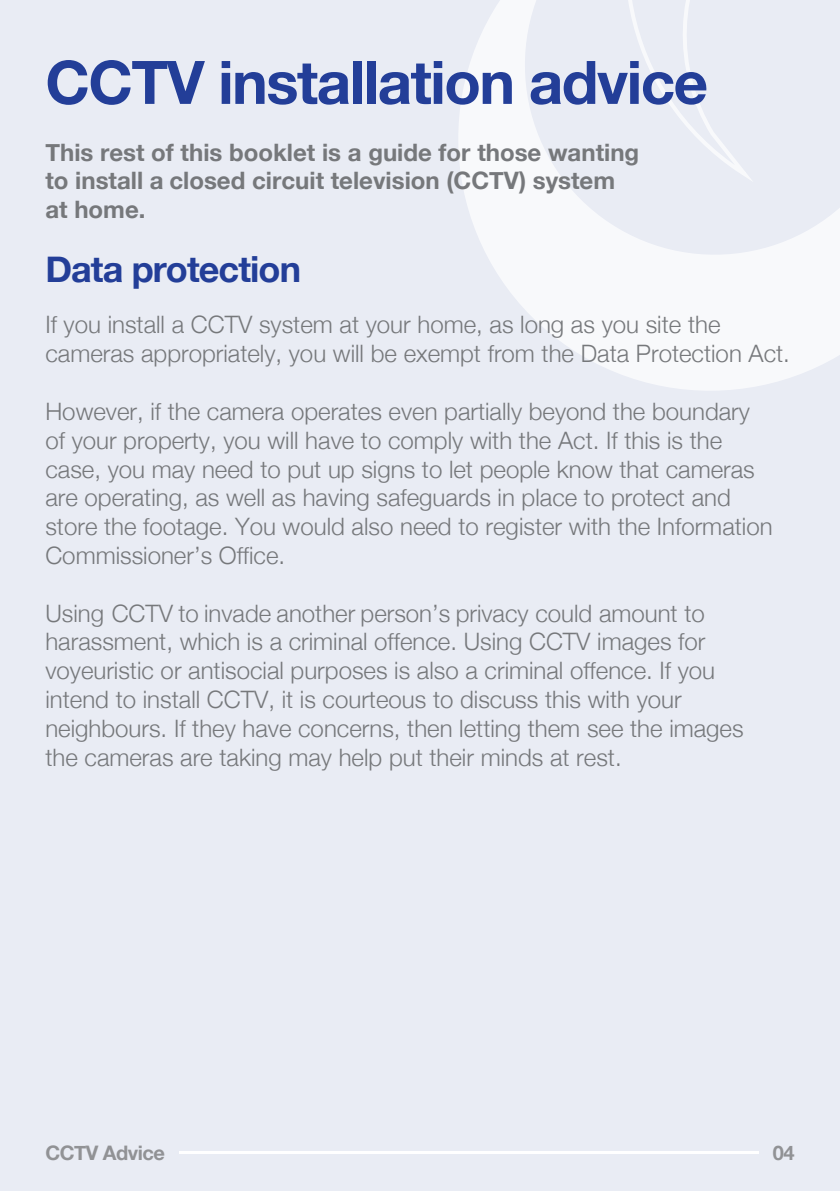
<style>
.page{position:relative;width:840px;height:1191px;background:#fff}
.page>*{position:absolute;margin:0;border:0;box-sizing:border-box;transform-origin:0 0}
.t1{font:700 60px "Helvetica Neue";letter-spacing:-.025em;color:#233e98}
.t2{font:700 36px "Helvetica Neue";letter-spacing:-.025em;color:#233e98}
.t3{font:300 24px/28.8px "Helvetica Neue";color:#76787b}
.t4{font:700 24px/28.8px "Helvetica Neue";color:#76787b}
.t5{font:700 20px "Helvetica Neue";letter-spacing:-.025em;color:#919295}
</style>
<div class="page">
<div style="left:0;top:0;width:839px;height:1191px;background:#e9ecf4"></div>
<svg style="left:458px;top:0;width:381px;height:391px"></svg>
<hr style="left:179px;top:1151px;width:579px;height:3px;background:#fff">
<p class="t1" style="left:45px;top:35px;width:663px">CCTV installation advice</p>
<p class="t4" style="left:45px;top:138px;width:595px">This rest of this booklet is a guide for those wanting to install a closed circuit television (CCTV) system</p>
<p class="t4" style="left:45px;top:196px;width:101px">at home.</p>
<p class="t2" style="left:45px;top:241px;width:257px">Data protection</p>
<p class="t3" style="left:45px;top:309px;width:676px">If you install a CCTV system at your home, as long as you site the</p>
<p class="t3" style="left:45px;top:338px;width:745px">cameras appropriately, you will be exempt from the Data Protection Act.</p>
<p class="t3" style="left:45px;top:395px;width:705px">However, if the camera operates even partially beyond the boundary</p>
<p class="t3" style="left:45px;top:424px;width:678px">of your property, you will have to comply with the Act. If this is the</p>
<p class="t3" style="left:45px;top:453px;width:710px">case, you may need to put up signs to let people know that cameras</p>
<p class="t3" style="left:45px;top:482px;width:686px">are operating, as well as having safeguards in place to protect and</p>
<p class="t3" style="left:45px;top:511px;width:728px">store the footage. You would also need to register with the Information<br>Commissioner’s Office.</p>
<p class="t3" style="left:45px;top:597px;width:660px">Using CCTV to invade another person’s privacy could amount to</p>
<p class="t3" style="left:45px;top:626px;width:661px">harassment, which is a criminal offence. Using CCTV images for</p>
<p class="t3" style="left:45px;top:655px;width:671px">voyeuristic or antisocial purposes is also a criminal offence. If you</p>
<p class="t3" style="left:45px;top:683px;width:637px">intend to install CCTV, it is courteous to discuss this with your</p>
<p class="t3" style="left:45px;top:712px;width:699px">neighbours. If they have concerns, then letting them see the images</p>
<p class="t3" style="left:45px;top:741px;width:577px">the cameras are taking may help put their minds at rest.</p>
<p class="t5" style="left:45px;top:1136px;width:121px">CCTV Advice</p>
<p class="t5" style="left:772px;top:1136px;width:23px">04</p>
</div>
